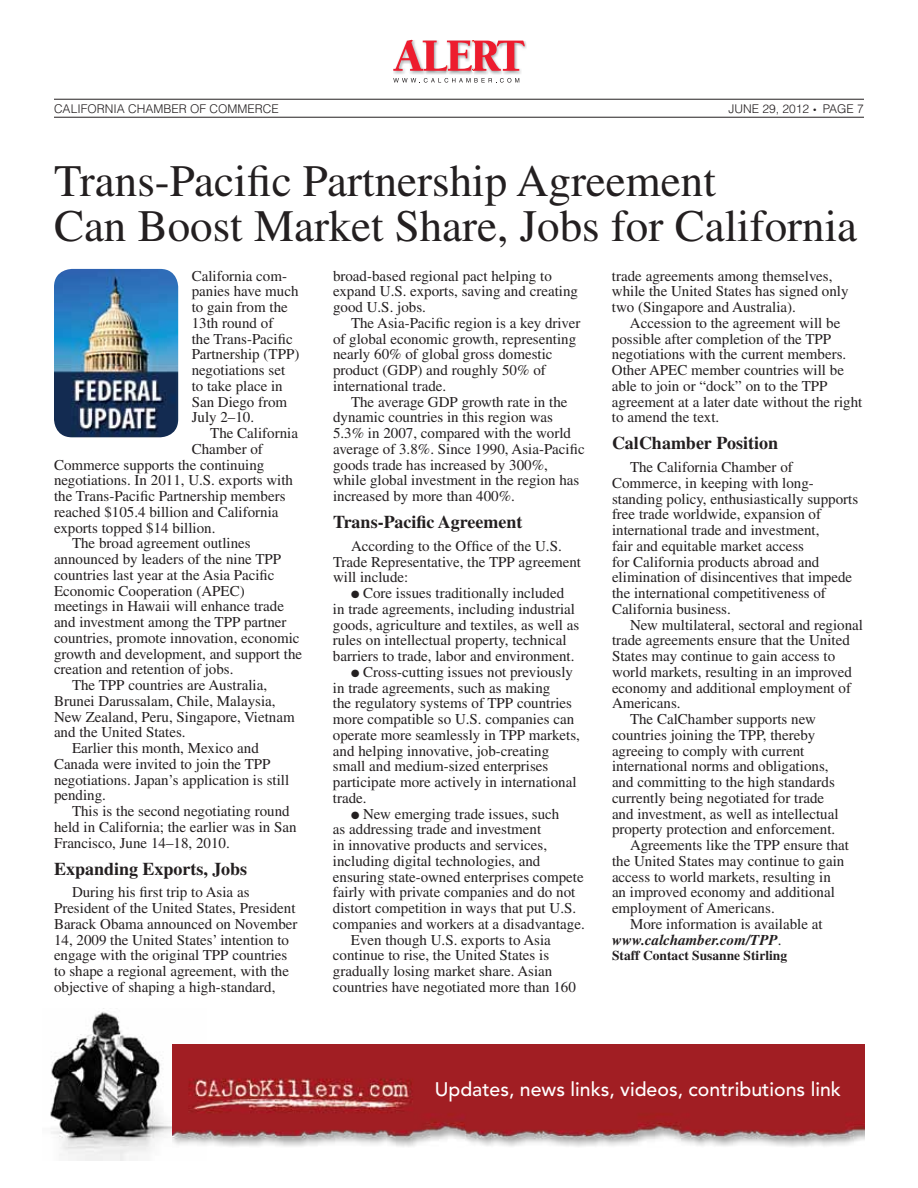
<style>
.page{position:relative;width:918px;height:1188px;background:#fff}
.page>*{position:absolute;margin:0;border:0;box-sizing:border-box;transform-origin:0 0}
.t1{font:45px/45px "Times";color:#231f20}
.t2{font:500 19.5px "Avenir LT Std";color:#fff}
.t3{font:700 18px "Times";color:#231f20}
.t4{font:15px/15.8px "Times";color:#231f20}
.t5{font:italic 700 15px "Times";color:#231f20}
.t6{font:700 13.5px "Times";color:#231f20}
.t7{font:300 12px "Helvetica";color:#231f20}
.s1{font-weight:400;font-style:normal}
</style>
<div class="page">
<hr style="left:54px;top:99px;width:810px;height:1px;background:#231f20">
<hr style="left:54px;top:117px;width:810px;height:1px;background:#231f20">
<img style="left:426px;top:72px;width:21px;height:2px">
<img style="left:503px;top:41px;width:23px;height:33px">
<img style="left:393px;top:72px;width:33px;height:2px">
<img style="left:474px;top:72px;width:28px;height:2px">
<img style="left:447px;top:72px;width:26px;height:2px">
<svg style="left:393px;top:40px;width:132px;height:32px"></svg>
<svg style="left:393px;top:78px;width:126px;height:5px"></svg>
<img style="left:54px;top:269px;width:124px;height:168px">
<img style="left:50px;top:1011px;width:122px;height:149px">
<img style="left:172px;top:1044px;width:693px;height:103px">
<p class="t7" style="left:54px;top:101px;width:226px">CALIFORNIA CHAMBER OF COMMERCE</p>
<p class="t7" style="left:728px;top:101px;width:137px">JUNE 29, 2012 ● PAGE 7</p>
<h1 class="t1" style="left:54px;top:158px;width:805px">Trans-Pacific Partnership Agreement<br>Can Boost Market Share, Jobs for California</h1>
<p class="t4" style="left:192px;top:268px;width:109px">California com&shy;panies have much to gain from the<br>13th round of<br>the Trans-Pacific<br>Partnership (TPP) negotiations set to take place in<br>San Diego from<br>July 2–10.</p>
<p class="t4" style="left:210px;top:425px;width:89px">The California</p>
<p class="t4" style="left:192px;top:441px;width:73px">Chamber of</p>
<p class="t4" style="left:54px;top:457px;width:212px">Commerce supports the continuing</p>
<p class="t4" style="left:54px;top:472px;width:241px">negotiations. In 2011, U.S. exports with</p>
<p class="t4" style="left:54px;top:488px;width:233px">the Trans-Pacific Partnership members</p>
<p class="t4" style="left:54px;top:504px;width:226px">reached $105.4 billion and California</p>
<p class="t4" style="left:54px;top:520px;width:163px">exports topped $14 billion.</p>
<p class="t4" style="left:72px;top:535px;width:180px">The broad agreement outlines</p>
<p class="t4" style="left:54px;top:551px;width:229px">announced by leaders of the nine TPP</p>
<p class="t4" style="left:54px;top:567px;width:222px">countries last year at the Asia Pacific</p>
<p class="t4" style="left:54px;top:583px;width:192px">Economic Cooperation (APEC)</p>
<p class="t4" style="left:54px;top:598px;width:231px">meetings in Hawaii will enhance trade</p>
<p class="t4" style="left:54px;top:614px;width:234px">and investment among the TPP partner</p>
<p class="t4" style="left:54px;top:630px;width:247px">countries, promote innovation, economic</p>
<p class="t4" style="left:54px;top:646px;width:250px">growth and development, and support the</p>
<p class="t4" style="left:54px;top:661px;width:181px">creation and retention of jobs.</p>
<p class="t4" style="left:72px;top:677px;width:197px">The TPP countries are Australia,</p>
<p class="t4" style="left:54px;top:693px;width:223px">Brunei Darussalam, Chile, Malaysia,</p>
<p class="t4" style="left:54px;top:709px;width:242px">New Zealand, Peru, Singapore, Vietnam</p>
<p class="t4" style="left:54px;top:724px;width:133px">and the United States.</p>
<p class="t4" style="left:72px;top:740px;width:188px">Earlier this month, Mexico and</p>
<p class="t4" style="left:54px;top:756px;width:218px">Canada were invited to join the TPP</p>
<p class="t4" style="left:54px;top:772px;width:237px">negotiations. Japan’s application is still</p>
<p class="t4" style="left:54px;top:787px;width:54px">pending.</p>
<p class="t4" style="left:72px;top:803px;width:219px">This is the second negotiating round</p>
<p class="t4" style="left:54px;top:819px;width:244px">held in California; the earlier was in San</p>
<p class="t4" style="left:54px;top:835px;width:177px">Francisco, June 14–18, 2010.</p>
<p class="t3" style="left:54px;top:858px;width:195px">Expanding Exports, Jobs</p>
<p class="t4" style="left:54px;top:884px;width:245px;text-indent:18px">During his first trip to Asia as President of the United States, President Barack Obama announced on November 14, 2009 the United States’ intention to engage with the original TPP countries to shape a regional agreement, with the objective of shaping a high-standard,</p>
<p class="t4" style="left:333px;top:268px;width:247px">broad-based regional pact helping to expand U.S. exports, saving and creating good U.S. jobs.</p>
<p class="t4" style="left:333px;top:315px;width:249px;text-indent:18px">The Asia-Pacific region is a key driver of global economic growth, representing nearly 60% of global gross domestic product (GDP) and roughly 50% of international trade.</p>
<p class="t4" style="left:333px;top:394px;width:253px;text-indent:18px">The average GDP growth rate in the dynamic countries in this region was 5.3% in 2007, compared with the world average of 3.8%. Since 1990, Asia-Pacific goods trade has increased by 300%, while global investment in the region has increased by more than 400%.</p>
<p class="t3" style="left:333px;top:511px;width:191px">Trans-Pacific Agreement</p>
<p class="t4" style="left:333px;top:538px;width:250px;text-indent:18px">According to the Office of the U.S.<br>Trade Representative, the TPP agreement will include:</p>
<p class="t4" style="left:333px;top:585px;width:248px;text-indent:18px">● Core issues traditionally included in trade agreements, including industrial goods, agriculture and textiles, as well as rules on intellectual property, technical barriers to trade, labor and environment.</p>
<p class="t4" style="left:333px;top:664px;width:249px;text-indent:18px">● Cross-cutting issues not previously in trade agreements, such as making<br>the regulatory systems of TPP countries more compatible so U.S. companies can operate more seamlessly in TPP markets, and helping innovative, job-creating small and medium-sized enterprises participate more actively in international trade.</p>
<p class="t4" style="left:351px;top:806px;width:210px">● New emerging trade issues, such</p>
<p class="t4" style="left:333px;top:821px;width:210px">as addressing trade and investment</p>
<p class="t4" style="left:333px;top:837px;width:216px">in innovative products and services,</p>
<p class="t4" style="left:333px;top:853px;width:209px">including digital technologies, and</p>
<p class="t4" style="left:333px;top:869px;width:252px">ensuring state-owned enterprises compete</p>
<p class="t4" style="left:333px;top:884px;width:244px">fairly with private companies and do not</p>
<p class="t4" style="left:333px;top:900px;width:245px">distort competition in ways that put U.S.</p>
<p class="t4" style="left:333px;top:916px;width:253px">companies and workers at a disadvantage.</p>
<p class="t4" style="left:351px;top:932px;width:201px">Even though U.S. exports to Asia</p>
<p class="t4" style="left:333px;top:947px;width:218px">continue to rise, the United States is</p>
<p class="t4" style="left:333px;top:963px;width:221px">gradually losing market share. Asian</p>
<p class="t4" style="left:333px;top:979px;width:244px">countries have negotiated more than 160</p>
<p class="t4" style="left:612px;top:268px;width:238px">trade agreements among themselves, while the United States has signed only two (Singapore and Australia).</p>
<p class="t4" style="left:612px;top:315px;width:252px;text-indent:18px">Accession to the agreement will be possible after completion of the TPP negotiations with the current members.<br>Other APEC member countries will be able to join or “dock” on to the TPP agreement at a later date without the right to amend the text.</p>
<p class="t3" style="left:612px;top:433px;width:168px">CalChamber Position</p>
<p class="t4" style="left:612px;top:459px;width:248px;text-indent:18px">The California Chamber of Commerce, in keeping with long&shy;standing policy, enthusiastically supports free trade worldwide, expansion of international trade and investment,<br>fair and equitable market access<br>for California products abroad and elimination of disincentives that impede the international competitiveness of California business.</p>
<p class="t4" style="left:630px;top:617px;width:235px">New multilateral, sectoral and regional</p>
<p class="t4" style="left:612px;top:632px;width:239px">trade agreements ensure that the United</p>
<p class="t4" style="left:612px;top:648px;width:225px">States may continue to gain access to</p>
<p class="t4" style="left:612px;top:664px;width:242px">world markets, resulting in an improved</p>
<p class="t4" style="left:612px;top:680px;width:240px">economy and additional employment of</p>
<p class="t4" style="left:612px;top:695px;width:70px">Americans.</p>
<p class="t4" style="left:630px;top:711px;width:187px">The CalChamber supports new</p>
<p class="t4" style="left:612px;top:727px;width:205px">countries joining the TPP, thereby</p>
<p class="t4" style="left:612px;top:743px;width:194px">agreeing to comply with current</p>
<p class="t4" style="left:612px;top:758px;width:218px">international norms and obligations,</p>
<p class="t4" style="left:612px;top:774px;width:224px">and committing to the high standards</p>
<p class="t4" style="left:612px;top:790px;width:214px">currently being negotiated for trade</p>
<p class="t4" style="left:612px;top:806px;width:228px">and investment, as well as intellectual</p>
<p class="t4" style="left:612px;top:821px;width:225px">property protection and enforcement.</p>
<p class="t4" style="left:630px;top:837px;width:221px">Agreements like the TPP ensure that</p>
<p class="t4" style="left:612px;top:853px;width:234px">the United States may continue to gain</p>
<p class="t4" style="left:612px;top:869px;width:220px">access to world markets, resulting in</p>
<p class="t4" style="left:612px;top:884px;width:224px">an improved economy and additional</p>
<p class="t4" style="left:612px;top:900px;width:164px">employment of Americans.</p>
<p class="t4" style="left:630px;top:916px;width:194px">More information is available at</p>
<p class="t5" style="left:612px;top:931px;width:171px">www.calchamber.com/TPP<span class="s1">.</span></p>
<p class="t6" style="left:612px;top:948px;width:177px">Staff Contact Susanne Stirling</p>
<h2 class="t2" style="left:435px;top:1078px;width:408px">Updates, news links, videos, contributions link</h2>
</div>
